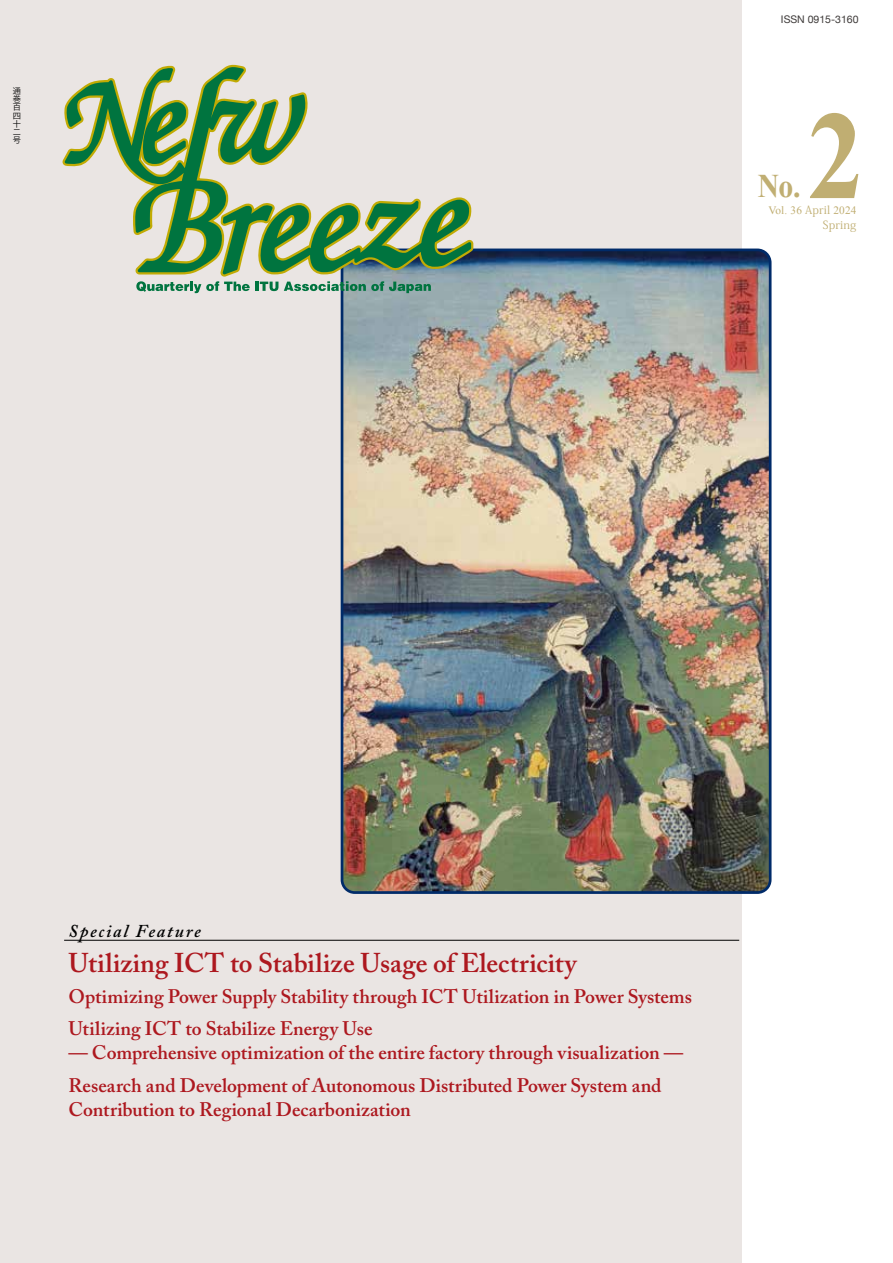
<style>
.page{position:relative;width:893px;height:1263px;background:#fff}
.page>*{position:absolute;margin:0;border:0;box-sizing:border-box;transform-origin:0 0}
.t1{font:700 126px "Times New Roman";color:#c0ae72;scale:.9 1}
.t2{font:700 33px "Times New Roman";color:#c0ae72;scale:.9 1}
.t3{font:600 27px "Adobe Caslon Pro";letter-spacing:.005em;color:#ad181f}
.t4{font:600 19.5px/32.5px "Adobe Caslon Pro";color:#ad181f}
.t5{font:italic 600 18px "Adobe Caslon Pro";letter-spacing:.1em;color:#000}
.t6{font:11.25px "Times New Roman";letter-spacing:.015em;color:#c0ae72}
.t7{font:11.25px "Koz Min Pr 6 N";letter-spacing:.015em;color:#c0ae72}
.t8{font:10.5px "Helvetica Neue";color:#3e3a39}
.t9{font:8.25px/8.2px "Hira Kaku Pro N W3";color:#000;text-align:justify}
.s1{font-family:"Koz Min Pr 6 N"}
</style>
<div class="page">
<div style="left:0;top:0;width:742px;height:1263px;background:#eae5e3"></div>
<hr style="left:64px;top:940px;width:675px;height:1px;background:#000">
<img style="left:342px;top:250px;width:428px;height:640px">
<div style="left:341px;top:249px;width:430px;height:645px;border:3px solid #002b69;border-radius:13px"></div>
<svg style="left:65px;top:67px;width:241px;height:205px"></svg>
<svg style="left:136px;top:194px;width:337px;height:99px"></svg>
<p class="t9" style="left:13px;top:86px;width:9px">通巻百四十二号</p>
<p class="t8" style="left:781px;top:12px;width:79px">ISSN 0915-3160</p>
<h1 class="t1" style="left:807px;top:69px;width:64px">2</h1>
<p class="t7" style="left:823px;top:218px;width:35px">Spring</p>
<h2 class="t2" style="left:758px;top:163px;width:49px">No.</h2>
<p class="t6" style="left:769px;top:203px;width:89px">Vol. 36 <span class="s1">April</span> 2024</p>
<p class="t5" style="left:69px;top:920px;width:134px">Special Feature</p>
<h3 class="t3" style="left:68px;top:947px;width:510px">Utilizing ICT to Stabilize Usage of Electricity</h3>
<p class="t4" style="left:68px;top:980px;width:625px">Optimizing Power Supply Stability through ICT Utilization in Power Systems<br>Utilizing ICT to Stabilize Energy Use</p>
<p class="t4" style="left:68px;top:1036px;width:617px">— Comprehensive optimization of the entire factory through visualization —<br>Research and Development of Autonomous Distributed Power System and</p>
<p class="t4" style="left:68px;top:1093px;width:344px">Contribution to Regional Decarbonization</p>
</div>
